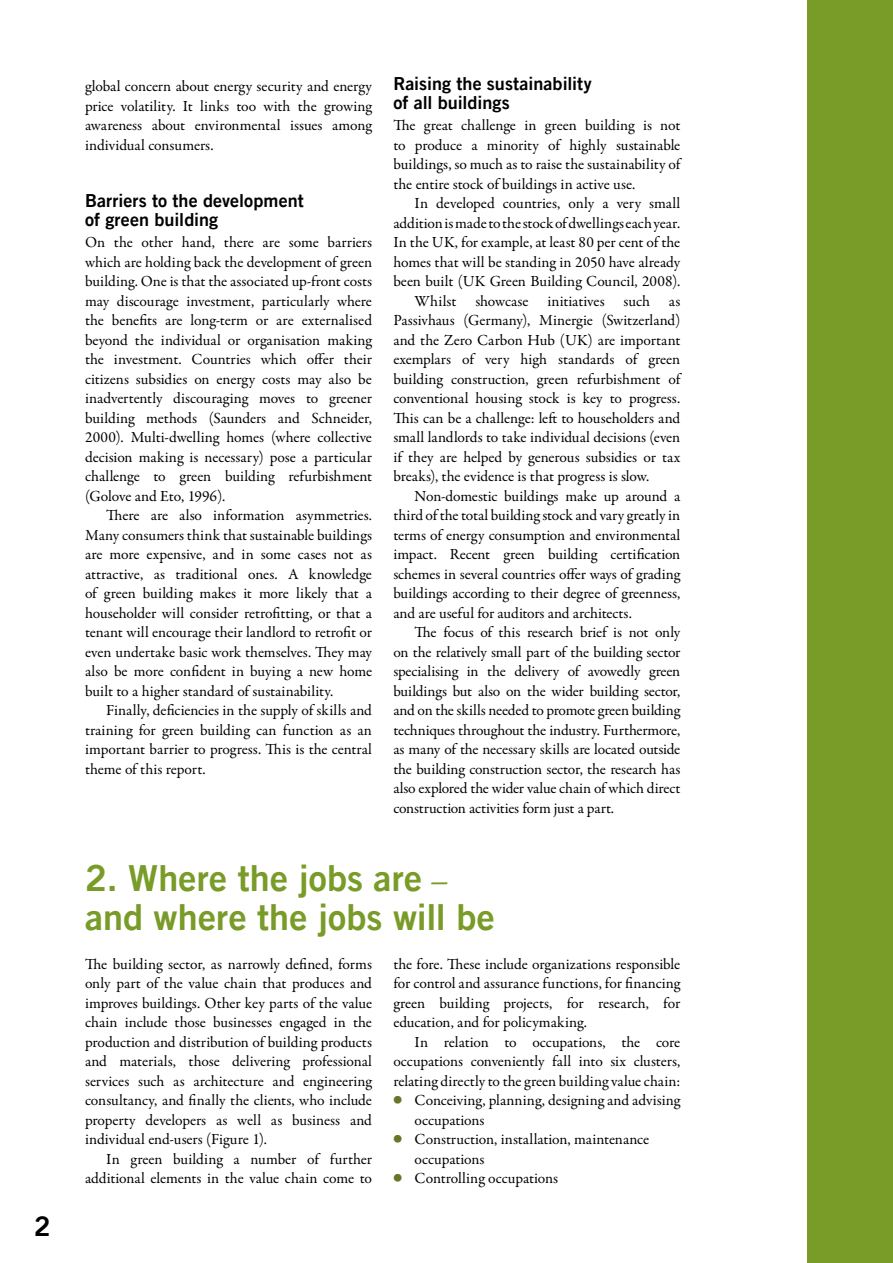
<style>
.page{position:relative;width:893px;height:1263px;background:#fff}
.page>*{position:absolute;margin:0;border:0;box-sizing:border-box;transform-origin:0 0}
.t1{font:36px/39px "Trade Gothic LT Com Bd 2";letter-spacing:.005em;color:#799b28}
.t2{font:27px "Trade Gothic LT Com Bd 2";color:#000}
.t3{font:18px/19.5px "Trade Gothic LT Com Bd 2";letter-spacing:.005em;color:#000}
.t4{font:15.6px/19.5px "Garamond Premr Pro";letter-spacing:-.005em;color:#000;text-align:justify}
.s1{font-family:"Garamond Premr Pro";font-style:italic}
.s2{font-family:"Universal Newswith Comm Pi";color:#6b752a}
</style>
<div class="page">
<div style="left:808px;top:0;width:85px;height:1263px;background:#799b28"></div>
<h2 class="t2" style="left:34px;top:1210px;width:18px">2</h2>
<p class="t4" style="left:85px;top:77px;width:288px">global concern about energy security and energy price volatility. It links too with the growing awareness about environmental issues among individual consumers.</p>
<p class="t3" style="left:85px;top:190px;width:220px">Barriers to the development of green building</p>
<p class="t4" style="left:85px;top:233px;width:289px">On the other hand, there are some barriers which are holding back the development of green building. One is that the associated up-front costs may discourage investment, particularly where the benefits are long-term or are externalised beyond the individual or organisation making the investment. Countries which offer their citizens subsidies on energy costs may also be inadvertently discouraging moves to greener building methods (Saunders and Schneider, 2000). Multi-dwelling homes (where collective decision making is necessary) pose a particular challenge to green building refurbishment (Golove and Eto, 1996).</p>
<p class="t4" style="left:85px;top:506px;width:289px;text-indent:21px">There are also information asymmetries.<br>Many consumers think that sustainable buildings are more expensive, and in some cases not as attractive, as traditional ones. A knowledge of green building makes it more likely that a householder will consider retrofitting, or that a tenant will encourage their landlord to retrofit or even undertake basic work themselves. They may also be more confident in buying a new home built to a higher standard of sustainability.</p>
<p class="t4" style="left:85px;top:701px;width:288px;text-indent:21px">Finally, deficiencies in the supply of skills and training for green building can function as an important barrier to progress. This is the central theme of this report.</p>
<p class="t3" style="left:393px;top:73px;width:200px">Raising the sustainability of all buildings</p>
<p class="t4" style="left:393px;top:116px;width:289px">The great challenge in green building is not to produce a minority of highly sustainable buildings, so much as to raise the sustainability of the entire stock of buildings in active use.</p>
<p class="t4" style="left:415px;top:194px;width:267px">In developed countries, only a very small</p>
<p class="t4" style="left:393px;top:213px;width:288px">addition is made to the stock of dwellings each year.</p>
<p class="t4" style="left:393px;top:233px;width:288px">In the UK, for example, at least 80 per cent of the</p>
<p class="t4" style="left:393px;top:252px;width:289px">homes that will be standing in 2050 have already</p>
<p class="t4" style="left:393px;top:272px;width:288px">been built (UK Green Building Council, 2008).</p>
<p class="t4" style="left:415px;top:291px;width:267px">Whilst showcase initiatives such as</p>
<p class="t4" style="left:393px;top:311px;width:288px">Passivhaus (Germany), Minergie (Switzerland)</p>
<p class="t4" style="left:393px;top:330px;width:289px">and the Zero Carbon Hub (UK) are important</p>
<p class="t4" style="left:393px;top:350px;width:288px">exemplars of very high standards of green</p>
<p class="t4" style="left:393px;top:369px;width:288px">building construction, green refurbishment of</p>
<p class="t4" style="left:393px;top:389px;width:288px">conventional housing stock is key to progress.</p>
<p class="t4" style="left:393px;top:408px;width:288px">This can be a challenge: left to householders and</p>
<p class="t4" style="left:393px;top:428px;width:288px">small landlords to take individual decisions (even</p>
<p class="t4" style="left:393px;top:447px;width:288px">if they are helped by generous subsidies or tax</p>
<p class="t4" style="left:393px;top:467px;width:257px">breaks), the evidence is that progress is slow.</p>
<p class="t4" style="left:415px;top:486px;width:267px">Non-domestic buildings make up around a</p>
<p class="t4" style="left:393px;top:506px;width:288px">third of the total building stock and vary greatly in</p>
<p class="t4" style="left:393px;top:525px;width:288px">terms of energy consumption and environmental</p>
<p class="t4" style="left:393px;top:545px;width:288px">impact. Recent green building certification</p>
<p class="t4" style="left:393px;top:564px;width:288px">schemes in several countries offer ways of grading</p>
<p class="t4" style="left:393px;top:584px;width:288px">buildings according to their degree of greenness,</p>
<p class="t4" style="left:393px;top:603px;width:240px">and are useful for auditors and architects.</p>
<p class="t4" style="left:415px;top:623px;width:267px">The focus of this research brief is not only</p>
<p class="t4" style="left:393px;top:642px;width:289px">on the relatively small part of the building sector</p>
<p class="t4" style="left:393px;top:662px;width:288px">specialising in the delivery of avowedly green</p>
<p class="t4" style="left:393px;top:681px;width:289px">buildings but also on the wider building sector,</p>
<p class="t4" style="left:393px;top:701px;width:288px">and on the skills needed to promote green building</p>
<p class="t4" style="left:393px;top:720px;width:288px">techniques throughout the industry. Furthermore,</p>
<p class="t4" style="left:393px;top:740px;width:289px">as many of the necessary skills are located outside</p>
<p class="t4" style="left:393px;top:759px;width:288px">the building construction sector, the research has</p>
<p class="t4" style="left:393px;top:779px;width:289px">also explored the wider value chain of which direct</p>
<p class="t4" style="left:393px;top:798px;width:222px">construction activities form just a part.</p>
<h1 class="t1" style="left:85px;top:858px;width:411px">2. Where the jobs are <span class="s1">– </span>and where the jobs will be</h1>
<p class="t4" style="left:85px;top:954px;width:289px">The building sector, as narrowly defined, forms only part of the value chain that produces and improves buildings. Other key parts of the value chain include those businesses engaged in the production and distribution of building products and materials, those delivering professional services such as architecture and engineering consultancy, and finally the clients, who include property developers as well as business and individual end-users (Figure 1).</p>
<p class="t4" style="left:85px;top:1149px;width:289px;text-align:right">In green building a number of further additional elements in the value chain come to</p>
<p class="t4" style="left:393px;top:954px;width:288px">the fore. These include organizations responsible for control and assurance functions, for financing green building projects, for research, for education, and for policymaking.</p>
<p class="t4" style="left:415px;top:1032px;width:267px">In relation to occupations, the core</p>
<p class="t4" style="left:393px;top:1052px;width:288px">occupations conveniently fall into six clusters,</p>
<p class="t4" style="left:393px;top:1071px;width:288px">relating directly to the green building value chain:</p>
<p class="t4" style="left:393px;top:1091px;width:288px"><span class="s2">c</span> Conceiving, planning, designing and advising</p>
<p class="t4" style="left:415px;top:1110px;width:71px">occupations</p>
<p class="t4" style="left:393px;top:1130px;width:258px"><span class="s2">c</span> Construction, installation, maintenance</p>
<p class="t4" style="left:415px;top:1149px;width:71px">occupations</p>
<p class="t4" style="left:393px;top:1169px;width:166px"><span class="s2">c</span> Controlling occupations</p>
</div>
